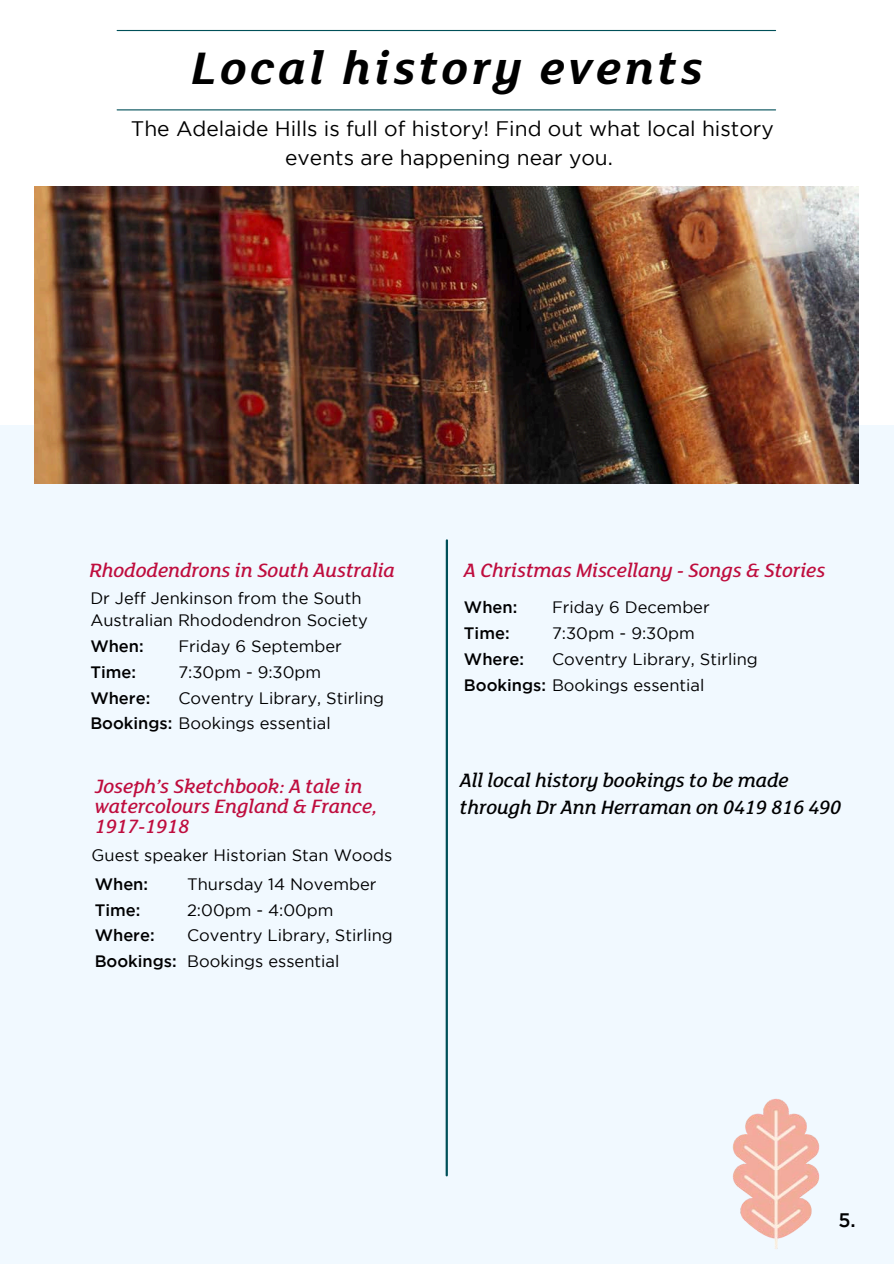
<style>
.page{position:relative;width:894px;height:1264px;background:#fff}
.page>*{position:absolute;margin:0;border:0;box-sizing:border-box;transform-origin:0 0}
.t1{font:italic 700 49.5px "FS Lola";letter-spacing:.07em;color:#000}
.t2{font:italic 500 21px/20.2px "FS Lola";color:#bf0d3e}
.t3{font:21px/29.2px "Gotham";color:#000;text-align:center}
.t4{font:italic 500 21px/27px "FS Lola";color:#000}
.t5{font:500 19.5px "Gotham";color:#000}
.t6{font:16.5px/21.3px "Gotham";color:#000}
.t7{font:500 16.5px/25.8px "Gotham";color:#000}
.s1{font-weight:500}
</style>
<div class="page">
<div style="left:0;top:425px;width:893px;height:838px;background:#f1f9ff"></div>
<hr style="left:117px;top:109px;width:658px;height:1px;background:#005059">
<hr style="left:117px;top:30px;width:658px;height:1px;background:#005059">
<img style="left:34px;top:186px;width:824px;height:297px">
<hr style="left:445px;top:540px;width:3px;height:635px;background:#005059">
<img style="left:732px;top:1098px;width:88px;height:151px">
<h1 class="t1" style="left:191px;top:46px;width:513px">Local history events</h1>
<h3 class="t3" style="left:131px;top:115px;width:644px">The Adelaide Hills is full of history! Find out what local history events are happening near you.</h3>
<h2 class="t2" style="left:89px;top:562px;width:307px">Rhododendrons in South Australia</h2>
<p class="t6" style="left:90px;top:589px;width:279px">Dr Jeff Jenkinson from the South<br>Australian Rhododendron Society</p>
<h4 class="t6" style="left:178px;top:636px;width:165px">Friday 6 September</h4>
<p class="t6" style="left:178px;top:662px;width:144px">7:30pm - 9:30pm</p>
<p class="t6" style="left:178px;top:688px;width:207px">Coventry Library, Stirling</p>
<p class="t6" style="left:90px;top:714px;width:242px"><span class="s1">Bookings:</span> Bookings essential</p>
<p class="t7" style="left:90px;top:634px;width:61px">When:<br>Time:<br>Where:</p>
<p class="t2" style="left:464px;top:562px;width:363px">A Christmas Miscellany - Songs &amp; Stories</p>
<h4 class="t6" style="left:552px;top:598px;width:159px">Friday 6 December</h4>
<p class="t6" style="left:552px;top:624px;width:144px">7:30pm - 9:30pm</p>
<p class="t6" style="left:552px;top:649px;width:207px">Coventry Library, Stirling</p>
<p class="t6" style="left:464px;top:675px;width:242px"><span class="s1">Bookings:</span> Bookings essential</p>
<p class="t7" style="left:464px;top:595px;width:61px">When:<br>Time:<br>Where:</p>
<h4 class="t2" style="left:95px;top:777px;width:284px">Joseph’s Sketchbook: A tale in watercolours England &amp; France,<br>1917-1918</h4>
<p class="t4" style="left:459px;top:768px;width:382px">All local history bookings to be made through Dr Ann Herraman on 0419 816 490</p>
<p class="t6" style="left:92px;top:846px;width:302px">Guest speaker Historian Stan Woods</p>
<p class="t7" style="left:95px;top:872px;width:84px">When:<br>Time:<br>Where:<br>Bookings:</p>
<p class="t6" style="left:187px;top:874px;width:191px">Thursday 14 November</p>
<p class="t6" style="left:187px;top:900px;width:148px">2:00pm - 4:00pm</p>
<p class="t6" style="left:187px;top:926px;width:207px">Coventry Library, Stirling</p>
<h2 class="t6" style="left:187px;top:951px;width:154px">Bookings essential</h2>
<p class="t5" style="left:838px;top:1212px;width:19px">5.</p>
</div>
